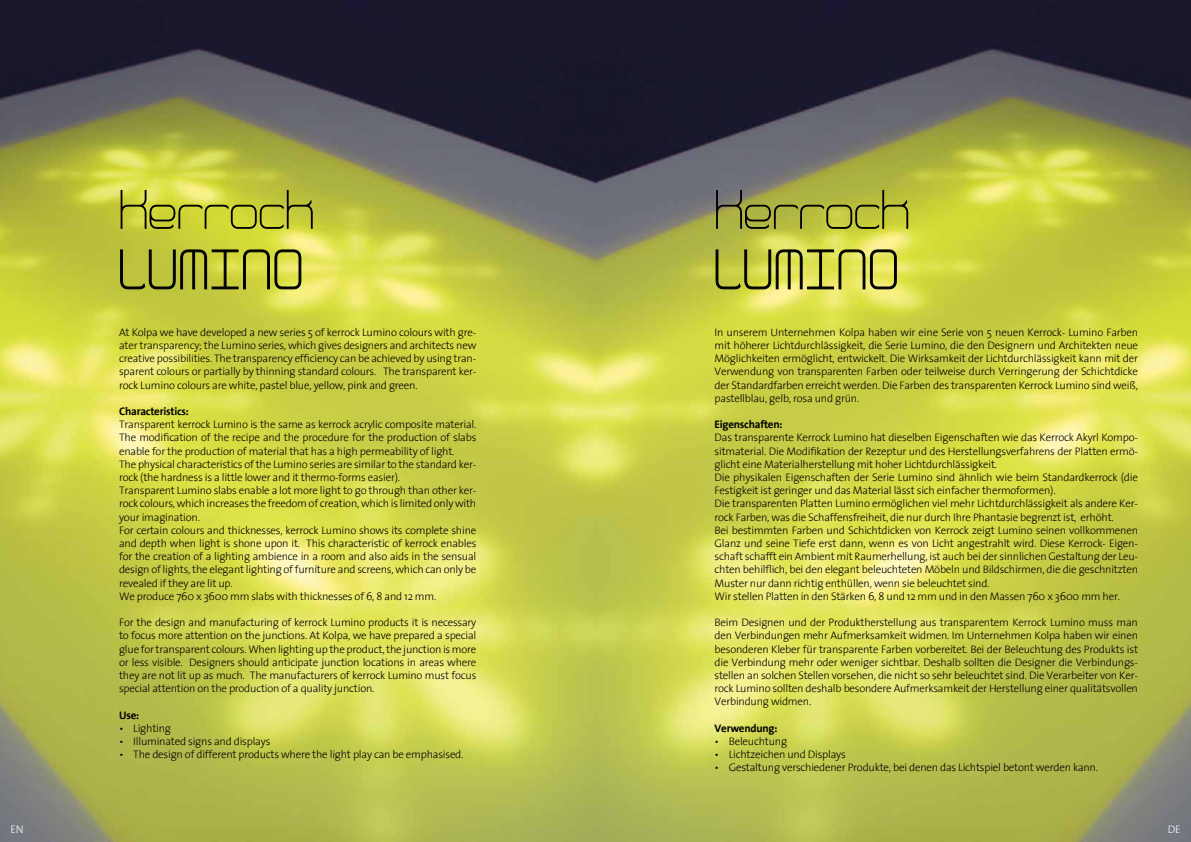
<style>
.page{position:relative;width:1191px;height:842px;background:#fff}
.page>*{position:absolute;margin:0;border:0;box-sizing:border-box;transform-origin:0 0}
.t1{font:50px/60px "Quarterly Thin BRKCE";color:#000}
.t2{font:300 11px/13.2px "Sans";letter-spacing:-.02em;color:#000;text-align:justify}
.t3{font:300 11px/13.2px "Sans CE";letter-spacing:-.02em;color:#000;text-align:justify}
.t4{font:700 11px "Sans ITA";letter-spacing:-.02em;color:#000}
.t5{font:700 11px "Sans CE";letter-spacing:-.02em;color:#000}
.t6{font:300 11px "Sans CE";color:#fff}
.s1{font-family:"Slo The Sans"}
</style>
<div class="page">
<img style="left:0;top:0;width:1191px;height:842px">
<svg style="left:120px;top:249px;width:182px;height:41px;background:#abaf37"></svg>
<svg style="left:715px;top:249px;width:182px;height:41px;background:#b9bb48"></svg>
<h1 class="t1" style="left:119px;top:180px;width:197px">Kerrock<br>LUMINO</h1>
<p class="t3" style="left:119px;top:326px;width:359px">At Kolpa we have developed a new series 5 of kerrock Lumino colours with gre&shy;ater transparency; the Lumino series, which gives designers and architects new creative possibilities. The transparency efficiency can be achieved by using tran&shy;sparent colours or partially by thinning standard colours. The transparent ker&shy;rock Lumino colours are white, pastel blue, yellow, pink and green.</p>
<p class="t5" style="left:119px;top:405px;width:71px">Characteristics:</p>
<p class="t3" style="left:119px;top:418px;width:359px;text-align:left">Transparent kerrock Lumino is the same as kerrock acrylic composite material.<br>The modification of the recipe and the procedure for the production of slabs enable for the production of material that has a high permeability of light.<br>The physical characteristics of the Lumino series are similar to the standard ker&shy;rock (the hardness is a little lower and it thermo-forms easier).<br>Transparent Lumino slabs enable a lot more light to go through than other ker&shy;rock colours, which increases the freedom of creation, which is limited only with your imagination.<br>For certain colours and thicknesses, kerrock Lumino shows its complete shine and depth when light is shone upon it. This characteristic of kerrock enables for the creation of a lighting ambience in a room and also aids in the sensual design of lights, the elegant lighting of furniture and screens, which can only be revealed if they are lit up.<br>We produce 760 x 3600 mm slabs with thicknesses of 6, 8 and 12 mm.</p>
<p class="t3" style="left:119px;top:616px;width:359px">For the design and manufacturing of kerrock Lumino products it is necessary to focus more attention on the junctions. At Kolpa, we have prepared a special glue for transparent colours. When lighting up the product, the junction is more or less visible. Designers should anticipate junction locations in areas where they are not lit up as much. The manufacturers of kerrock Lumino must focus special attention on the production of a quality junction.</p>
<p class="t5" style="left:119px;top:708px;width:22px">Use:</p>
<p class="t3" style="left:119px;top:722px;width:53px">• Lighting</p>
<p class="t3" style="left:119px;top:735px;width:153px">• Illuminated signs and displays</p>
<p class="t3" style="left:119px;top:748px;width:346px"><span class="s1">•</span> The design of different products where the light play can be emphasised.</p>
<h1 class="t1" style="left:714px;top:180px;width:197px">Kerrock<br>LUMINO</h1>
<p class="t2" style="left:714px;top:326px;width:425px">In unserem Unternehmen Kolpa haben wir eine Serie von 5 neuen Kerrock- Lumino Farben mit höherer Lichtdurchlässigkeit, die Serie Lumino, die den Designern und Architekten neue Möglichkeiten ermöglicht, entwickelt. Die Wirksamkeit der Lichtdurchlässigkeit kann mit der Verwendung von transparenten Farben oder teilweise durch Verringerung der Schichtdicke der Standardfarben erreicht werden. Die Farben des transparenten Kerrock Lumino sind weiß, pastellblau, gelb, rosa und grün.</p>
<p class="t4" style="left:714px;top:418px;width:69px">Eigenschaften:</p>
<p class="t2" style="left:714px;top:431px;width:425px;text-align:left">Das transparente Kerrock Lumino hat dieselben Eigenschaften wie das Kerrock Akyrl Kompo&shy;sitmaterial. Die Modifikation der Rezeptur und des Herstellungsverfahrens der Platten ermö&shy;glicht eine Materialherstellung mit hoher Lichtdurchlässigkeit.<br>Die physikalen Eigenschaften der Serie Lumino sind ähnlich wie beim Standardkerrock (die Festigkeit ist geringer und das Material lässt sich einfacher thermoformen).<br>Die transparenten Platten Lumino ermöglichen viel mehr Lichtdurchlässigkeit als andere Ker&shy;rock Farben, was die Schaffensfreiheit, die nur durch Ihre Phantasie begrenzt ist, erhöht.<br>Bei bestimmten Farben und Schichtdicken von Kerrock zeigt Lumino seinen vollkommenen Glanz und seine Tiefe erst dann, wenn es von Licht angestrahlt wird. Diese Kerrock- Eigen&shy;schaft schafft ein Ambient mit Raumerhellung, ist auch bei der sinnlichen Gestaltung der Leu&shy;chten behilflich, bei den elegant beleuchteten Möbeln und Bildschirmen, die die geschnitzten Muster nur dann richtig enthüllen, wenn sie beleuchtet sind.<br>Wir stellen Platten in den Stärken 6, 8 und 12 mm und in den Massen 760 x 3600 mm her.</p>
<p class="t2" style="left:714px;top:616px;width:425px">Beim Designen und der Produktherstellung aus transparentem Kerrock Lumino muss man den Verbindungen mehr Aufmerksamkeit widmen. Im Unternehmen Kolpa haben wir einen besonderen Kleber für transparente Farben vorbereitet. Bei der Beleuchtung des Produkts ist die Verbindung mehr oder weniger sichtbar. Deshalb sollten die Designer die Verbindungs&shy;stellen an solchen Stellen vorsehen, die nicht so sehr beleuchtet sind. Die Verarbeiter von Ker&shy;rock Lumino sollten deshalb besondere Aufmerksamkeit der Herstellung einer qualitätsvollen Verbindung widmen.</p>
<p class="t4" style="left:714px;top:722px;width:64px">Verwendung:</p>
<p class="t2" style="left:714px;top:735px;width:74px">• Beleuchtung</p>
<p class="t2" style="left:714px;top:748px;width:133px">• Lichtzeichen und Displays</p>
<p class="t2" style="left:714px;top:761px;width:385px"><span class="s1">•</span> Gestaltung verschiedener Produkte, bei denen das Lichtspiel betont werden kann.</p>
<p class="t6" style="left:10px;top:823px;width:15px">EN</p>
<p class="t6" style="left:1167px;top:823px;width:14px">DE</p>
</div>
